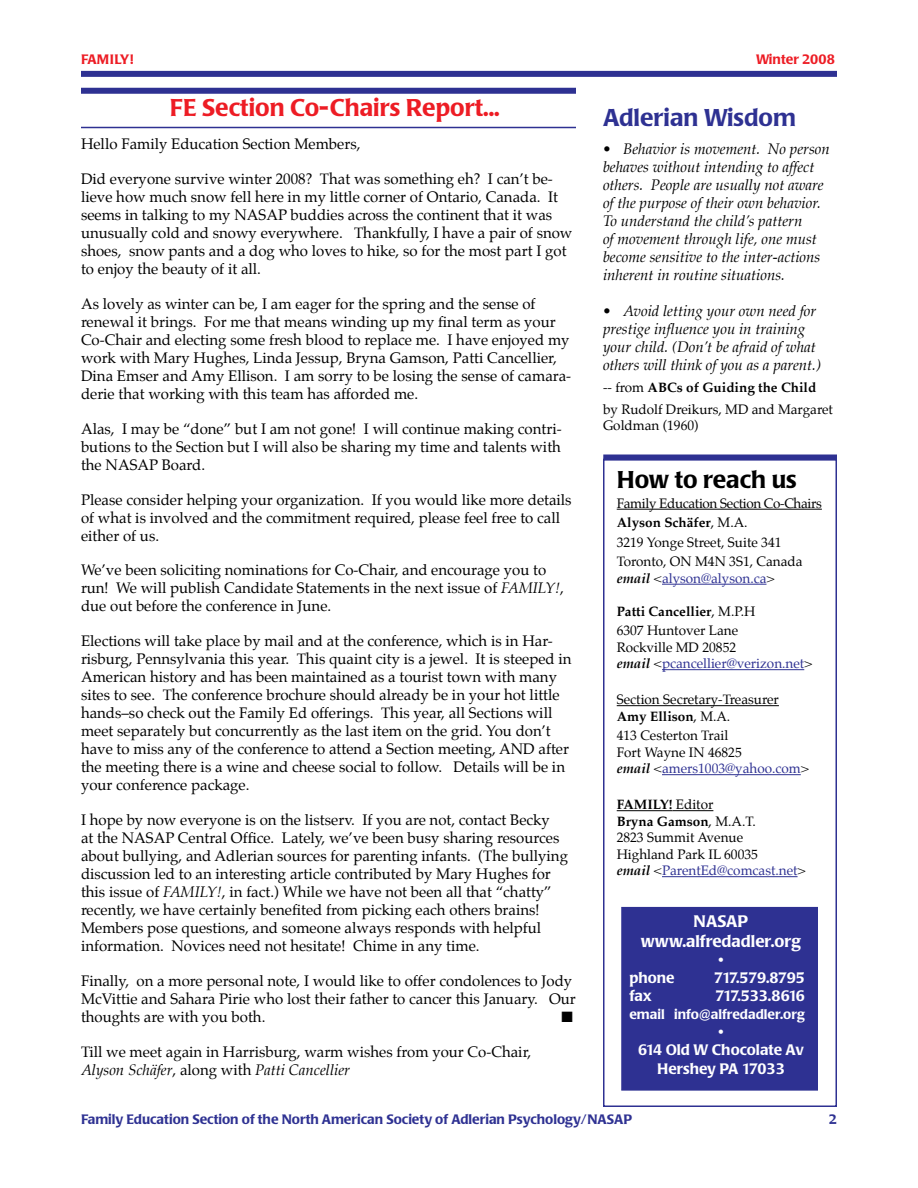
<style>
.page{position:relative;width:918px;height:1188px;background:#fff}
.page>*{position:absolute;margin:0;border:0;box-sizing:border-box;transform-origin:0 0}
.t1{font:500 24px "Poppl Laudatio";color:#ed1c24}
.t2{font:500 24px "Poppl Laudatio";color:#2e3192}
.t3{font:500 24px "Poppl Laudatio";color:#000}
.t4{font:500 16.5px/19.8px "Poppl Laudatio";color:#fff;text-align:center}
.t5{font:15px/18px "Palatino";color:#000}
.t6{font:italic 15px/18px "Palatino";color:#000}
.t7{font:500 15px/18px "Poppl Laudatio";color:#fff;text-align:center}
.t8{font:500 15px "Poppl Laudatio";letter-spacing:-.04em;color:#fff}
.t9{font:500 15px "Poppl Laudatio";letter-spacing:-.08em;color:#fff}
.t10{font:15px "Zapf Dingbats ITC";color:#000}
.t11{font:13.5px/16.5px "Palatino";color:#000}
.t12{font:500 13.5px "Poppl Laudatio";color:#2e3192}
.t13{font:13.5px/16.5px "Palatino";color:#2e3192}
.t14{font:500 13.5px "Poppl Laudatio";color:#fff}
.t15{font:500 13.5px "Poppl Laudatio";color:#ed1c24}
.s1{font-style:italic}
.s2{font-weight:700}
.s3{font-weight:700;font-style:italic;color:#000}
.s4{color:#000}
.s5{font-weight:700;font-style:italic}
.s6{color:#2e3192}
</style>
<div class="page">
<div style="left:81px;top:71px;width:756px;height:6px;background:#2e3192"></div>
<div style="left:81px;top:88px;width:495px;height:6px;background:#2e3192"></div>
<hr style="left:81px;top:127px;width:495px;height:1px;background:#2e3192">
<div style="left:603px;top:459px;width:234px;height:648px;border:2px solid #2e3192"></div>
<div style="left:603px;top:454px;width:234px;height:6px;background:#2e3192"></div>
<hr style="left:617px;top:509px;width:205px;height:1px;background:#000">
<hr style="left:662px;top:584px;width:104px;height:1px;background:#2e3192">
<hr style="left:662px;top:669px;width:142px;height:1px;background:#2e3192">
<hr style="left:617px;top:705px;width:162px;height:1px;background:#000">
<hr style="left:662px;top:774px;width:139px;height:1px;background:#2e3192">
<hr style="left:617px;top:810px;width:56px;height:1px;background:#000">
<hr style="left:673px;top:810px;width:40px;height:1px;background:#000">
<hr style="left:662px;top:876px;width:136px;height:1px;background:#2e3192">
<div style="left:622px;top:907px;width:196px;height:183px;background:#2e3192"></div>
<p class="t15" style="left:81px;top:52px;width:54px">FAMILY!</p>
<p class="t15" style="left:756px;top:52px;width:81px">Winter 2008</p>
<h1 class="t1" style="left:170px;top:94px;width:331px">FE Section Co-Chairs Report...</h1>
<p class="t5" style="left:81px;top:136px;width:281px">Hello Family Education Section Members,</p>
<p class="t5" style="left:81px;top:171px;width:493px">Did everyone survive winter 2008? That was something eh? I can’t be&shy;lieve how much snow fell here in my little corner of Ontario, Canada. It seems in talking to my NASAP buddies across the continent that it was unusually cold and snowy everywhere. Thankfully, I have a pair of snow shoes, snow pants and a dog who loves to hike, so for the most part I got to enjoy the beauty of it all.</p>
<p class="t5" style="left:81px;top:296px;width:492px">As lovely as winter can be, I am eager for the spring and the sense of renewal it brings. For me that means winding up my final term as your Co-Chair and electing some fresh blood to replace me. I have enjoyed my work with Mary Hughes, Linda Jessup, Bryna Gamson, Patti Cancellier, Dina Emser and Amy Ellison. I am sorry to be losing the sense of camara&shy;derie that working with this team has afforded me.</p>
<p class="t5" style="left:81px;top:421px;width:482px;text-align:justify">Alas, I may be “done” but I am not gone! I will continue making contri&shy;butions to the Section but I will also be sharing my time and talents with the NASAP Board.</p>
<p class="t5" style="left:81px;top:492px;width:492px">Please consider helping your organization. If you would like more details of what is involved and the commitment required, please feel free to call either of us.</p>
<p class="t5" style="left:81px;top:563px;width:484px">We’ve been soliciting nominations for Co-Chair, and encourage you to run! We will publish Candidate Statements in the next issue of <span class="s1">FAMILY!</span>, due out before the conference in June.</p>
<p class="t5" style="left:81px;top:633px;width:492px">Elections will take place by mail and at the conference, which is in Har&shy;risburg, Pennsylvania this year. This quaint city is a jewel. It is steeped in American history and has been maintained as a tourist town with many sites to see. The conference brochure should already be in your hot little hands–so check out the Family Ed offerings. This year, all Sections will meet separately but concurrently as the last item on the grid. You don’t have to miss any of the conference to attend a Section meeting, AND after the meeting there is a wine and cheese social to follow. Details will be in your conference package.</p>
<p class="t5" style="left:81px;top:812px;width:489px">I hope by now everyone is on the listserv. If you are not, contact Becky<br>at the NASAP Central Office. Lately, we’ve been busy sharing resources about bullying, and Adlerian sources for parenting infants. (The bullying discussion led to an interesting article contributed by Mary Hughes for this issue of <span class="s1">FAMILY!</span>, in fact.) While we have not been all that “chatty” recently, we have certainly benefited from picking each others brains!<br>Members pose questions, and someone always responds with helpful information. Novices need not hesitate! Chime in any time.</p>
<p class="t5" style="left:81px;top:973px;width:496px">Finally, on a more personal note, I would like to offer condolences to Jody<br>McVittie and Sahara Pirie who lost their father to cancer this January. Our thoughts are with you both.</p>
<p class="t10" style="left:562px;top:1010px;width:13px">■</p>
<p class="t5" style="left:81px;top:1044px;width:452px">Till we meet again in Harrisburg, warm wishes from your Co-Chair,<br><span class="s1">Alyson Schäfer</span>, along with <span class="s1">Patti Cancellier</span></p>
<h1 class="t2" style="left:603px;top:104px;width:195px">Adlerian Wisdom</h1>
<p class="t6" style="left:603px;top:142px;width:228px">• Behavior is movement. No person behaves without intending to affect others. People are usually not aware of the purpose of their own behavior.<br>To understand the child’s pattern<br>of movement through life, one must become sensitive to the inter-actions inherent in routine situations.</p>
<p class="t6" style="left:603px;top:304px;width:220px">• Avoid letting your own need for prestige influence you in training your child. (Don’t be afraid of what others will think of you as a parent.)</p>
<p class="t11" style="left:603px;top:378px;width:231px;line-height:21.6px">-- from <span class="s2">ABCs of Guiding the Child </span>by Rudolf Dreikurs, MD and Margaret</p>
<p class="t11" style="left:603px;top:418px;width:97px">Goldman (1960)</p>
<h1 class="t3" style="left:617px;top:466px;width:181px">How to reach us</h1>
<p class="t11" style="left:617px;top:495px;width:207px;line-height:19.5px">Family Education Section Co-Chairs<br><span class="s2">Alyson Schäfer</span>, M.A.<br>3219 Yonge Street, Suite 341<br>Toronto, ON M4N 3S1, Canada</p>
<p class="t13" style="left:617px;top:571px;width:159px"><span class="s3">email</span> <span class="s4">&lt;</span>alyson@alyson.ca<span class="s4">&gt;</span></p>
<p class="t11" style="left:617px;top:603px;width:140px;line-height:19.5px"><span class="s2">Patti Cancellier</span>, M.P.H<br>6307 Huntover Lane</p>
<p class="t13" style="left:617px;top:640px;width:197px"><span class="s4">Rockville MD 20852<br></span><span class="s3">email</span> <span class="s4">&lt;</span>pcancellier@verizon.net<span class="s4">&gt;</span></p>
<p class="t11" style="left:617px;top:693px;width:164px">Section Secretary-Treasurer<br><span class="s2">Amy Ellison</span>, M.A.</p>
<p class="t11" style="left:617px;top:729px;width:194px">413 Cesterton Trail<br>Fort Wayne IN 46825<br><span class="s5">email</span> &lt;<span class="s6">amers1003@yahoo.com</span>&gt;</p>
<p class="t11" style="left:617px;top:798px;width:191px"><span class="s2">FAMILY!</span> Editor<br><span class="s2">Bryna Gamson</span>, M.A.T.<br>2823 Summit Avenue<br>Highland Park IL 60035<br><span class="s5">email</span> &lt;<span class="s6">ParentEd@comcast.net</span>&gt;</p>
<p class="t4" style="left:641px;top:911px;width:162px">NASAP www.alfredadler.org</p>
<p class="t7" style="left:718px;top:951px;width:6px">•</p>
<p class="t7" style="left:629px;top:969px;width:47px">phone</p>
<p class="t8" style="left:714px;top:969px;width:92px">717.579.8795</p>
<p class="t7" style="left:629px;top:987px;width:24px">fax</p>
<p class="t9" style="left:715px;top:987px;width:91px">717.533.8616</p>
<p class="t14" style="left:629px;top:1006px;width:177px">email info@alfredadler.org</p>
<p class="t7" style="left:638px;top:1023px;width:167px">•<br>614 Old W Chocolate Av</p>
<p class="t7" style="left:657px;top:1060px;width:129px">Hershey PA 17033</p>
<p class="t12" style="left:81px;top:1112px;width:553px">Family Education Section of the North American Society of Adlerian Psychology/NASAP</p>
</div>
